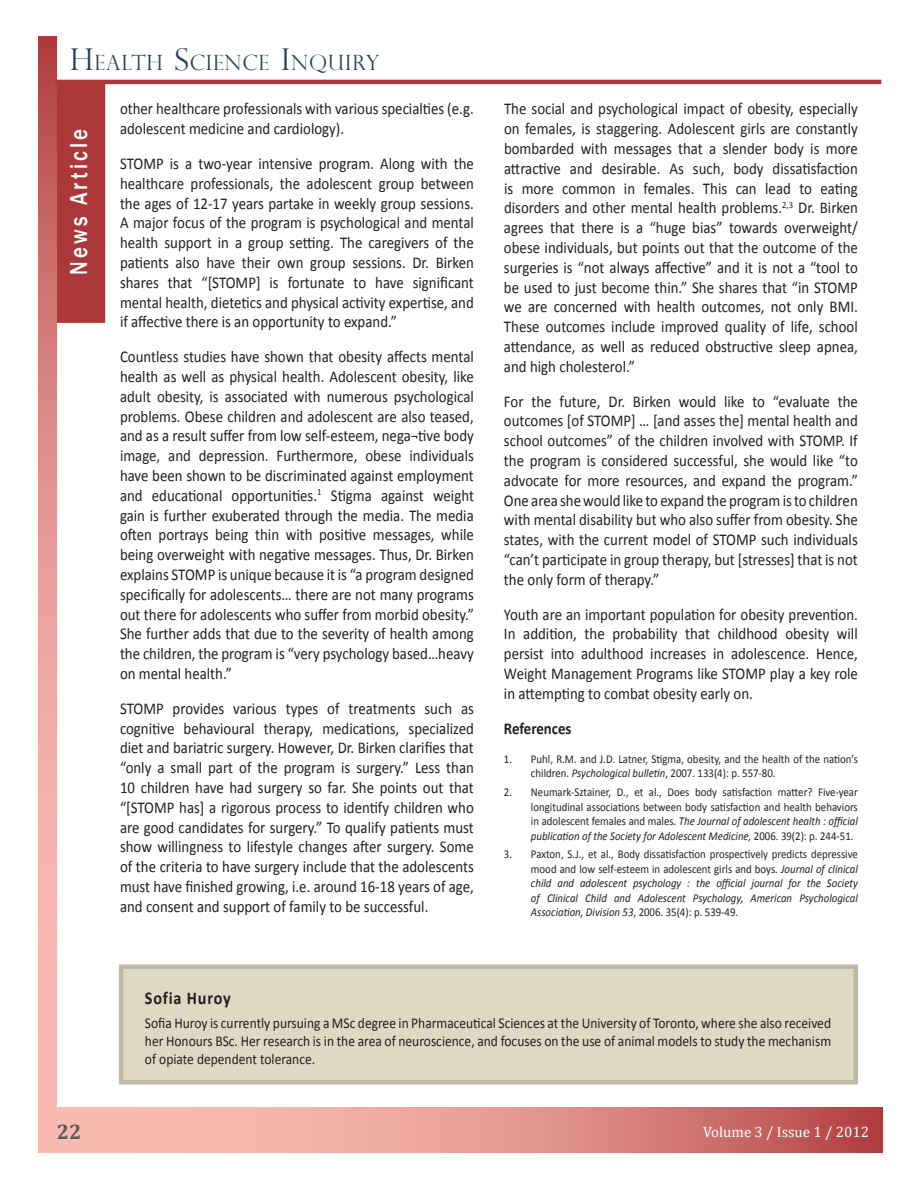
<style>
.page{position:relative;width:918px;height:1188px;background:#fff}
.page>*{position:absolute;margin:0;border:0;box-sizing:border-box;transform-origin:0 0}
.t1{font:500 25.2px "Franklin Gothic";letter-spacing:.15em;color:#fff;scale:.83 1}
.t2{font:300 21px "Perpetua Titling";letter-spacing:.045em;color:#243f60}
.t3{font:700 21px "Cambria";color:#595959}
.t4{font:700 18px "Calibri";letter-spacing:.05em;color:#231f20;scale:.9 1}
.t5{font:16.5px/19.8px "Calibri";color:#231f20;text-align:justify;scale:.9 1}
.t6{font:700 16.5px "Calibri";color:#231f20;scale:.9 1}
.t7{font:15px/18px "Calibri";color:#231f20;text-align:justify;scale:.9 1}
.t8{font:15px "Cambria";color:#fff}
.t9{font:12px/14.4px "Calibri";color:#231f20;scale:.9 1}
.t10{font:italic 12px/14.4px "Calibri";color:#231f20;text-align:justify;scale:.9 1}
.s1{font-size:30px}
.s2{font-style:italic}
.s3{font-style:normal}
</style>
<div class="page">
<div style="left:56px;top:83px;width:47px;height:238px;background:#ad383a"></div>
<div style="left:54px;top:81px;width:51px;height:242px;border:4px solid #ad383a"></div>
<svg style="left:57px;top:1108px;width:825px;height:45px;background:#e2938d"></svg>
<svg style="left:38px;top:37px;width:19px;height:1116px;background:#e2938d"></svg>
<hr style="left:55px;top:80px;width:826px;height:4px;background:#ad383a">
<div style="left:119px;top:964px;width:739px;height:120px;background:#ddd9c3;border:4px solid #bfb9a4"></div>
<p class="t2" style="left:70px;top:55px;width:311px"><span class="s1">H</span>EALTH <span class="s1">S</span>CIENCE <span class="s1">I</span>NQUIRY</p>
<h1 class="t1" style="left:64px;top:275px;width:178px;rotate:-90deg">News Article</h1>
<p class="t5" style="left:120px;top:100px;width:395px">other healthcare professionals with various specialties (e.g. adolescent medicine and cardiology).</p>
<p class="t5" style="left:120px;top:155px;width:395px">STOMP is a two-year intensive program. Along with the healthcare professionals, the adolescent group between the ages of 12-17 years partake in weekly group sessions.<br>A major focus of the program is psychological and mental health support in a group setting. The caregivers of the patients also have their own group sessions. Dr. Birken shares that “[STOMP] is fortunate to have significant mental health, dietetics and physical activity expertise, and if affective there is an opportunity to expand.”</p>
<p class="t5" style="left:120px;top:348px;width:395px">Countless studies have shown that obesity affects mental health as well as physical health. Adolescent obesity, like adult obesity, is associated with numerous psychological problems. Obese children and adolescent are also teased, and as a result suffer from low self-esteem, nega¬tive body image, and depression. Furthermore, obese individuals have been shown to be discriminated against employment and educational opportunities.<sup>1</sup> Stigma against weight gain is further exuberated through the media. The media often portrays being thin with positive messages, while being overweight with negative messages. Thus, Dr. Birken explains STOMP is unique because it is “a program designed specifically for adolescents… there are not many programs out there for adolescents who suffer from morbid obesity.” She further adds that due to the severity of health among the children, the program is “very psychology based…heavy on mental health.”</p>
<p class="t5" style="left:120px;top:700px;width:395px">STOMP provides various types of treatments such as cognitive behavioural therapy, medications, specialized diet and bariatric surgery. However, Dr. Birken clarifies that “only a small part of the program is surgery.” Less than 10 children have had surgery so far. She points out that “[STOMP has] a rigorous process to identify children who are good candidates for surgery.” To qualify patients must show willingness to lifestyle changes after surgery. Some of the criteria to have surgery include that the adolescents must have finished growing, i.e. around 16-18 years of age, and consent and support of family to be successful.</p>
<p class="t5" style="left:504px;top:100px;width:395px">The social and psychological impact of obesity, especially on females, is staggering. Adolescent girls are constantly bombarded with messages that a slender body is more attractive and desirable. As such, body dissatisfaction is more common in females. This can lead to eating disorders and other mental health problems.<sup>2,3</sup> Dr. Birken agrees that there is a “huge bias” towards overweight/ obese individuals, but points out that the outcome of the surgeries is “not always affective” and it is not a “tool to be used to just become thin.” She shares that “in STOMP we are concerned with health outcomes, not only BMI.<br>These outcomes include improved quality of life, school attendance, as well as reduced obstructive sleep apnea, and high cholesterol.”</p>
<p class="t5" style="left:504px;top:393px;width:395px">For the future, Dr. Birken would like to “evaluate the outcomes [of STOMP] … [and asses the] mental health and school outcomes” of the children involved with STOMP. If the program is considered successful, she would like “to advocate for more resources, and expand the program.” One area she would like to expand the program is to children with mental disability but who also suffer from obesity. She states, with the current model of STOMP such individuals “can’t participate in group therapy, but [stresses] that is not the only form of therapy.”</p>
<p class="t5" style="left:504px;top:606px;width:395px">Youth are an important population for obesity prevention.<br>In addition, the probability that childhood obesity will persist into adulthood increases in adolescence. Hence, Weight Management Programs like STOMP play a key role in attempting to combat obesity early on.</p>
<p class="t6" style="left:504px;top:721px;width:77px">References</p>
<p class="t9" style="left:531px;top:753px;width:365px;text-indent:-27px">1. Puhl, R.M. and J.D. Latner, Stigma, obesity, and the health of the nation’s children. <span class="s2">Psychological bulletin</span>, 2007. 133(4): p. 557-80.</p>
<p class="t9" style="left:531px;top:786px;width:365px;text-align:justify;text-indent:-27px">2. Neumark-Sztainer, D., et al., Does body satisfaction matter? Five-year longitudinal associations between body satisfaction and health behaviors in adolescent females and males. <span class="s2">The Journal of adolescent health : official publication of the Society for Adolescent Medicine,</span> 2006. 39(2): p. 244-51.</p>
<p class="t10" style="left:531px;top:848px;width:365px;text-indent:-27px"><span class="s3">3. Paxton, S.J., et al., Body dissatisfaction prospectively predicts depressive mood and low self-esteem in adolescent girls and boys.</span> Journal of clinical child and adolescent psychology : the official journal for the Society of Clinical Child and Adolescent Psychology, American Psychological Association, Division 53<span class="s3">, 2006. 35(4): p. 539-49.</span></p>
<p class="t4" style="left:145px;top:990px;width:97px">Sofia Huroy</p>
<p class="t7" style="left:145px;top:1015px;width:764px">Sofia Huroy is currently pursuing a MSc degree in Pharmaceutical Sciences at the University of Toronto, where she also received her Honours BSc. Her research is in the area of neuroscience, and focuses on the use of animal models to study the mechanism of opiate dependent tolerance.</p>
<p class="t3" style="left:57px;top:1119px;width:26px">22</p>
<p class="t8" style="left:703px;top:1123px;width:167px">Volume 3 / Issue 1 / 2012</p>
</div>
